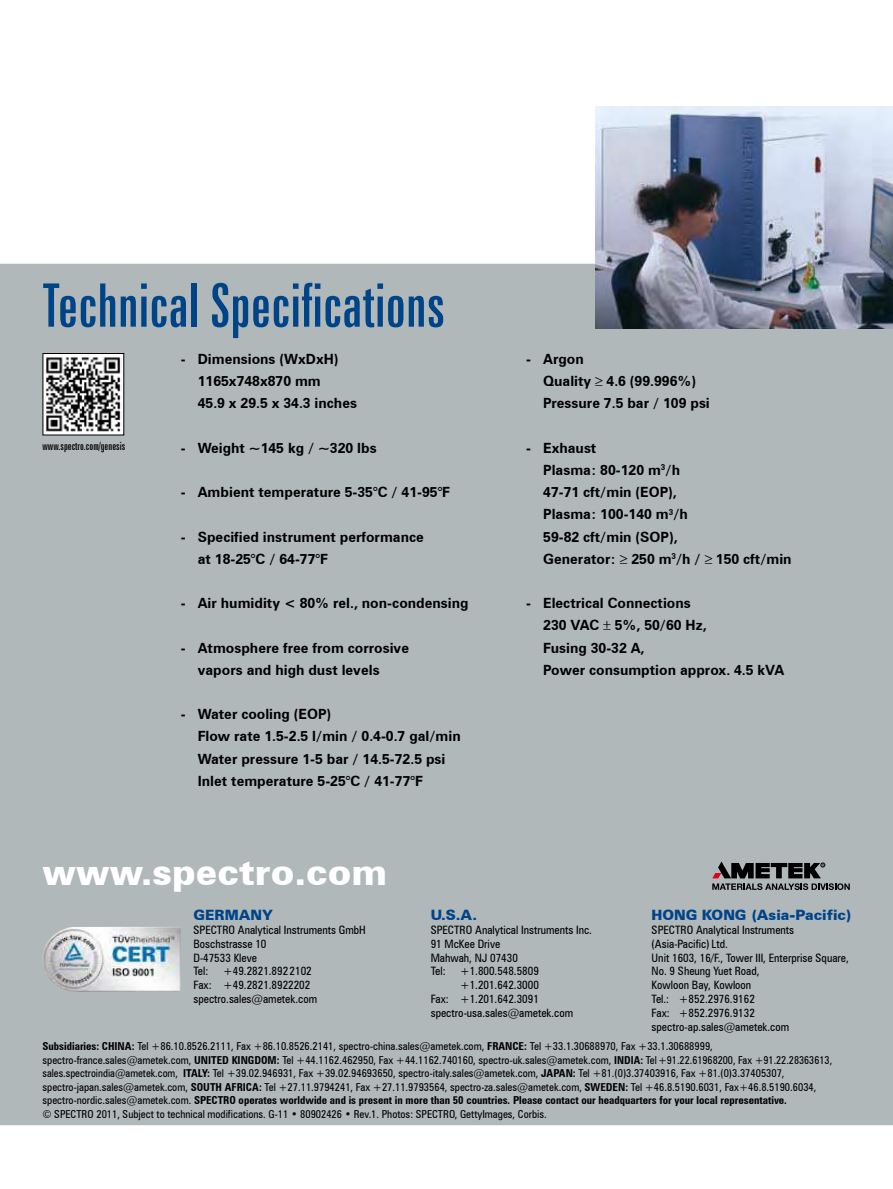
<style>
.page{position:relative;width:893px;height:1189px;background:#fff}
.page>*{position:absolute;margin:0;border:0;box-sizing:border-box;transform-origin:0 0}
.t1{font:extra-condensed 60px "Zurich BT";color:#048}
.t2{font:900 36px "Zurich BT";color:#fff}
.t3{font:900 14.25px "Zurich BT";color:#048}
.t4{font:700 14.1px/22.2px "Zurich BT";color:#000}
.t5{font:condensed 11.55px/13.8px "Zurich BT";color:#000}
.t6{font:extra-condensed 11.25px "Zurich BT";color:#000}
.t7{font:condensed 10.95px/13.5px "Zurich BT";color:#000}
.s1{font-weight:700}
</style>
<div class="page">
<div style="left:0;top:264px;width:893px;height:861px;background:#b1b8ba"></div>
<img style="left:595px;top:106px;width:298px;height:222px">
<svg style="left:712px;top:861px;width:138px;height:29px;background:#6b6e6f"></svg>
<img style="left:43px;top:926px;width:138px;height:66px">
<svg style="left:42px;top:353px;width:83px;height:83px"></svg>
<svg style="left:603px;top:621px;width:8px;height:9px"></svg>
<h1 class="t1" style="left:43px;top:283px;width:404px">Technical Specifications</h1>
<p class="t6" style="left:43px;top:441px;width:84px">www.spectro.com/genesis</p>
<p class="t4" style="left:198px;top:349px;width:161px;text-indent:-17px">- Dimensions (WxDxH)<br>1165x748x870 mm<br>45.9 x 29.5 x 34.3 inches</p>
<p class="t4" style="left:181px;top:438px;width:197px">- Weight ~145 kg / ~320 lbs</p>
<p class="t4" style="left:181px;top:482px;width:271px">- Ambient temperature 5-35°C / 41-95°F</p>
<p class="t4" style="left:198px;top:526px;width:228px;text-indent:-17px">- Specified instrument performance at 18-25°C / 64-77°F</p>
<p class="t4" style="left:181px;top:593px;width:289px">- Air humidity &lt; 80% rel., non-condensing</p>
<p class="t4" style="left:198px;top:637px;width:213px;text-indent:-17px">- Atmosphere free from corrosive vapors and high dust levels</p>
<p class="t4" style="left:198px;top:704px;width:265px;text-indent:-17px">- Water cooling (EOP)<br>Flow rate 1.5-2.5 l/min / 0.4-0.7 gal/min Water pressure 1-5 bar / 14.5-72.5 psi Inlet temperature 5-25°C / 41-77°F</p>
<h2 class="t2" style="left:43px;top:859px;width:346px">www.spectro.com</h2>
<p class="t4" style="left:543px;top:349px;width:168px;text-indent:-17px">- Argon<br>Quality ≥ 4.6 (99.996%)<br>Pressure 7.5 bar / 109 psi</p>
<p class="t4" style="left:543px;top:438px;width:250px;text-indent:-17px">- Exhaust<br>Plasma: 80-120 m<sup>3</sup>/h<br>47-71 cft/min (EOP),<br>Plasma: 100-140 m<sup>3</sup>/h<br>59-82 cft/min (SOP),<br>Generator: ≥ 250 m<sup>3</sup>/h / ≥ 150 cft/min</p>
<p class="t4" style="left:543px;top:593px;width:243px;text-indent:-17px">- Electrical Connections<br>230 VAC 5%, 50/60 Hz,<br>Fusing 30-32 A,<br>Power consumption approx. 4.5 kVA</p>
<h3 class="t3" style="left:431px;top:909px;width:48px">U.S.A.</h3>
<p class="t5" style="left:431px;top:923px;width:163px">SPECTRO Analytical Instruments Inc.<br>91 McKee Drive<br>Mahwah, NJ 07430<br>Tel:</p>
<h3 class="t3" style="left:652px;top:909px;width:201px">HONG KONG (Asia-Pacific)</h3>
<p class="t5" style="left:652px;top:923px;width:199px">SPECTRO Analytical Instruments (Asia-Pacific) Ltd.<br>Unit 1603, 16/F., Tower III, Enterprise Square,<br>No. 9 Sheung Yuet Road,<br>Kowloon Bay, Kowloon<br>Tel.: +852.2976.9162<br>Fax: +852.2976.9132 spectro-ap.sales@ametek.com</p>
<p class="t7" style="left:43px;top:1040px;width:791px"><span class="s1">Subsidiaries: CHINA:</span> Tel +86.10.8526.2111, Fax +86.10.8526.2141, spectro-china.sales@ametek.com, <span class="s1">FRANCE:</span> Tel +33.1.30688970, Fax +33.1.30688999, spectro-france.sales@ametek.com, <span class="s1">UNITED KINGDOM:</span> Tel +44.1162.462950, Fax +44.1162.740160, spectro-uk.sales@ametek.com, <span class="s1">INDIA:</span> Tel +91.22.61968200, Fax +91.22.28363613, sales.spectroindia@ametek.com, <span class="s1">ITALY:</span> Tel +39.02.946931, Fax +39.02.94693650, spectro-italy.sales@ametek.com, <span class="s1">JAPAN:</span> Tel +81.(0)3.37403916, Fax +81.(0)3.37405307, spectro-japan.sales@ametek.com, <span class="s1">SOUTH AFRICA:</span> Tel +27.11.9794241, Fax +27.11.9793564, spectro-za.sales@ametek.com, <span class="s1">SWEDEN:</span> Tel +46.8.5190.6031, Fax+46.8.5190.6034, spectro-nordic.sales@ametek.com. <span class="s1">SPECTRO operates worldwide and is present in more than 50 countries. Please contact our headquarters for your local representative.<br></span>© SPECTRO 2011, Subject to technical modifications. G-11 • 80902426 • Rev.1. Photos: SPECTRO, GettyImages, Corbis.</p>
<h3 class="t3" style="left:194px;top:909px;width:81px">GERMANY</h3>
<p class="t5" style="left:194px;top:923px;width:174px">SPECTRO Analytical Instruments GmbH<br>Boschstrasse 10<br>D-47533 Kleve<br>Tel:</p>
<p class="t5" style="left:194px;top:965px;width:125px;text-indent:30px">+49.2821.892 2102<br>Fax: +49.2821.8922202 spectro.sales@ametek.com</p>
<p class="t5" style="left:460px;top:965px;width:80px">+1.800.548.5809</p>
<p class="t5" style="left:460px;top:979px;width:80px">+1.201.642.3000</p>
<p class="t5" style="left:431px;top:993px;width:110px">Fax: +1.201.642.3091</p>
<p class="t5" style="left:431px;top:1007px;width:144px">spectro-usa.sales@ametek.com</p>
</div>
